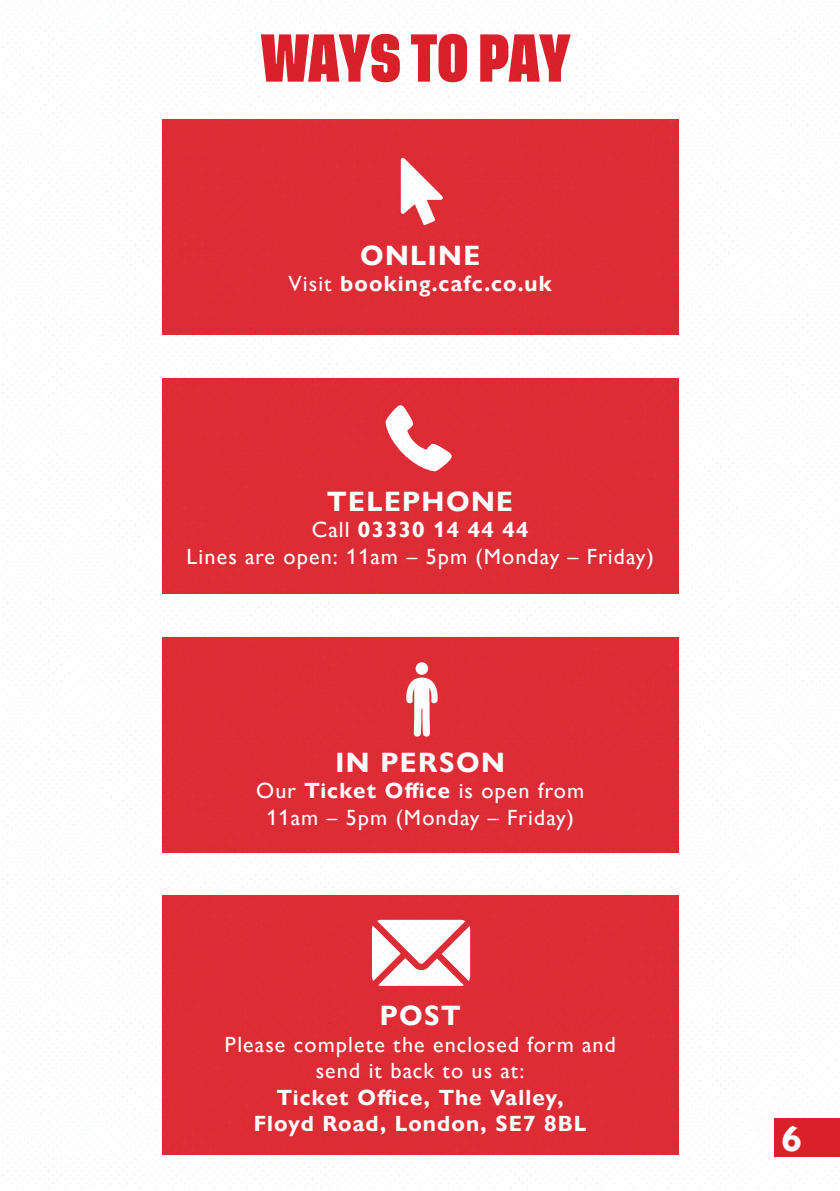
<style>
.page{position:relative;width:840px;height:1191px;background:#fff}
.page>*{position:absolute;margin:0;border:0;box-sizing:border-box;transform-origin:0 0}
.t1{font:700 50px "Tusker Grotesk 6700";color:#da2029}
.t2{font:700 36px "Gill Sans Nova";color:#fff}
.t3{font:700 28px "Gill Sans Nova";letter-spacing:.05em;color:#fff}
.t4{font:22px/26.4px "Gill Sans Nova";letter-spacing:.05em;color:#fff;text-align:center}
.t5{font:700 22px/26.4px "Gill Sans Nova";letter-spacing:.05em;color:#fff;text-align:center}
.s1{font-weight:400}
.s2{font-weight:700}
</style>
<div class="page">
<img style="left:2px;top:1px;width:835px;height:1187px">
<div style="left:774px;top:1118px;width:65px;height:39px;background:#da2029"></div>
<h1 class="t1" style="left:261px;top:28px;width:310px">WAYS TO PAY</h1>
<p class="t3" style="left:360px;top:238px;width:122px">ONLINE</p>
<p class="t5" style="left:288px;top:270px;width:265px"><span class="s1">Visit</span> booking.cafc.co.uk</p>
<p class="t3" style="left:327px;top:484px;width:187px">TELEPHONE</p>
<p class="t4" style="left:186px;top:516px;width:468px">Call <span class="s2">03330 14 44 44<br></span>Lines are open: 11am – 5pm (Monday – Friday)</p>
<p class="t3" style="left:335px;top:744px;width:171px">IN PERSON</p>
<p class="t4" style="left:256px;top:777px;width:329px">Our <span class="s2">Ticket Office</span> is open from<br>11am – 5pm (Monday – Friday)</p>
<p class="t3" style="left:379px;top:998px;width:82px">POST</p>
<p class="t4" style="left:224px;top:1031px;width:393px">Please complete the enclosed form and send it back to us at:</p>
<p class="t5" style="left:254px;top:1083px;width:334px">Ticket Office, The Valley,<br>Floyd Road, London, SE7 8BL</p>
<h2 class="t2" style="left:781px;top:1116px;width:22px">6</h2>
</div>
